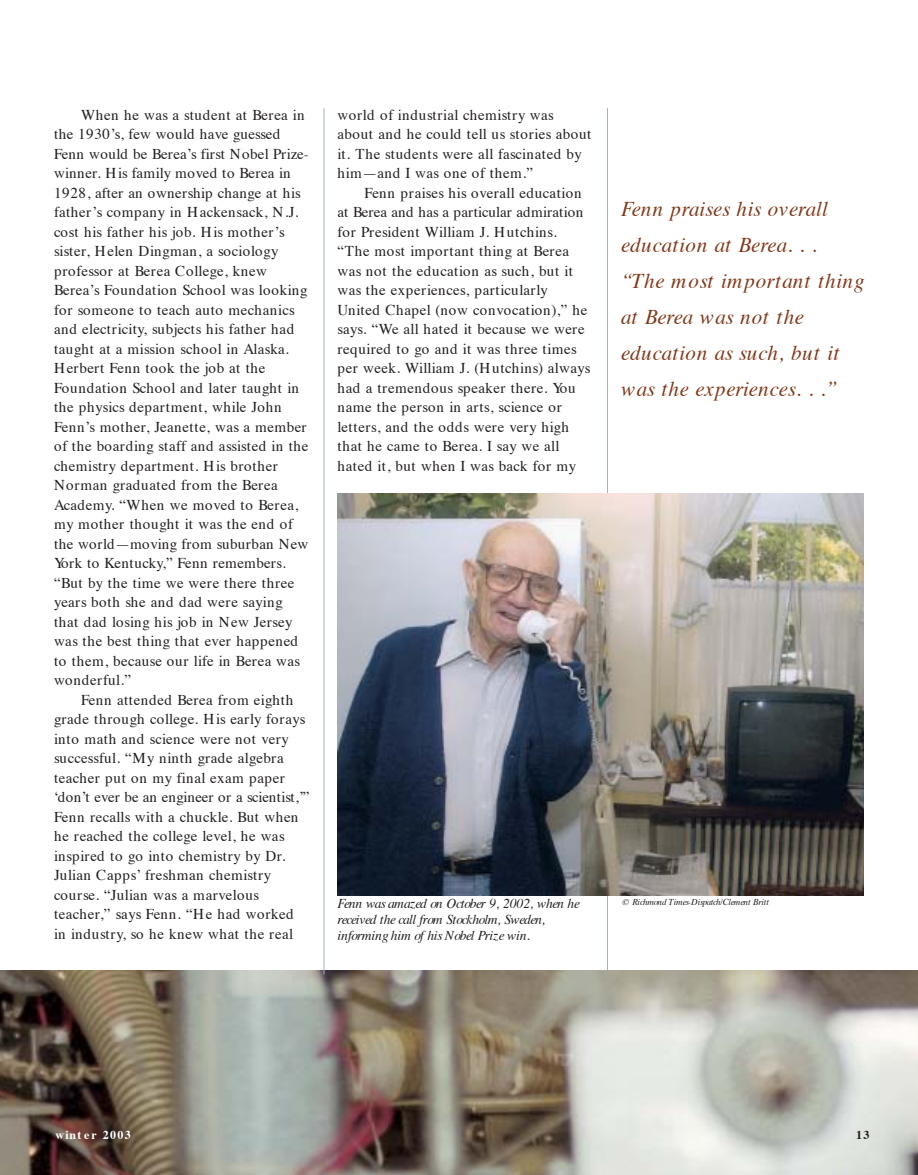
<style>
.page{position:relative;width:918px;height:1175px;background:#fff}
.page>*{position:absolute;margin:0;border:0;box-sizing:border-box;transform-origin:0 0}
.t1{font:italic 21px/36px "Times";letter-spacing:.005em;color:#833819}
.t2{font:15px/19.5px "Times";letter-spacing:.025em;color:#231f1f}
.t3{font:italic 13.5px/16.2px "Times";letter-spacing:-.03em;color:#231f1f}
.t4{font:700 12px "Times";letter-spacing:.11em;color:#fff}
.t5{font:700 12px "Times";color:#231f1f}
.t6{font:italic 9px "Times";letter-spacing:-.025em;color:#231f1f}
</style>
<div class="page">
<hr style="left:607px;top:108px;width:1px;height:871px;background:#a3b6b6">
<img style="left:0;top:970px;width:918px;height:204px">
<img style="left:338px;top:494px;width:526px;height:401px">
<hr style="left:324px;top:108px;width:1px;height:866px;background:#a3b6b6">
<p class="t2" style="left:54px;top:106px;width:256px;text-indent:27px">When he was a student at Berea in the 1930’s, few would have guessed Fenn would be Berea’s first Nobel Prize&shy;winner. His family moved to Berea in 1928, after an ownership change at his father’s company in Hackensack, N.J. cost his father his job. His mother’s sister, Helen Dingman, a sociology professor at Berea College, knew Berea’s Foundation School was looking for someone to teach auto mechanics and electricity, subjects his father had taught at a mission school in Alaska.<br>Herbert Fenn took the job at the Foundation School and later taught in the physics department, while John Fenn’s mother, Jeanette, was a member of the boarding staff and assisted in the chemistry department. His brother Norman graduated from the Berea Academy. “When we moved to Berea, my mother thought it was the end of the world—moving from suburban New York to Kentucky,” Fenn remembers. “But by the time we were there three years both she and dad were saying that dad losing his job in New Jersey was the best thing that ever happened to them, because our life in Berea was wonderful.”</p>
<p class="t2" style="left:54px;top:691px;width:257px;text-indent:27px">Fenn attended Berea from eighth grade through college. His early forays into math and science were not very successful. “My ninth grade algebra teacher put on my final exam paper ‘don’t ever be an engineer or a scientist,’” Fenn recalls with a chuckle. But when he reached the college level, he was inspired to go into chemistry by Dr.<br>Julian Capps’ freshman chemistry course. “Julian was a marvelous teacher,” says Fenn. “He had worked<br>in industry, so he knew what the real</p>
<p class="t2" style="left:338px;top:106px;width:255px">world of industrial chemistry was about and he could tell us stories about it. The students were all fascinated by him—and I was one of them.”</p>
<p class="t2" style="left:338px;top:184px;width:255px;text-indent:27px">Fenn praises his overall education at Berea and has a particular admiration for President William J. Hutchins. “The most important thing at Berea was not the education as such, but it was the experiences, particularly United Chapel (now convocation),” he says. “We all hated it because we were required to go and it was three times per week. William J. (Hutchins) always had a tremendous speaker there. You name the person in arts, science or letters, and the odds were very high that he came to Berea. I say we all hated it, but when I was back for my</p>
<p class="t3" style="left:338px;top:896px;width:244px">Fenn was amazed on October 9, 2002, when he received the call from Stockholm, Sweden, informing him of his Nobel Prize win.</p>
<h1 class="t1" style="left:621px;top:192px;width:245px">Fenn praises his overall education at Berea. . . “The most important thing at Berea was not the education as such, but it was the experiences. . .”</h1>
<p class="t6" style="left:622px;top:897px;width:148px">© Richmond Times-Dispatch/Clement Britt</p>
<p class="t4" style="left:56px;top:1129px;width:77px">wint er 2003</p>
<p class="t5" style="left:856px;top:1129px;width:15px">13</p>
</div>
